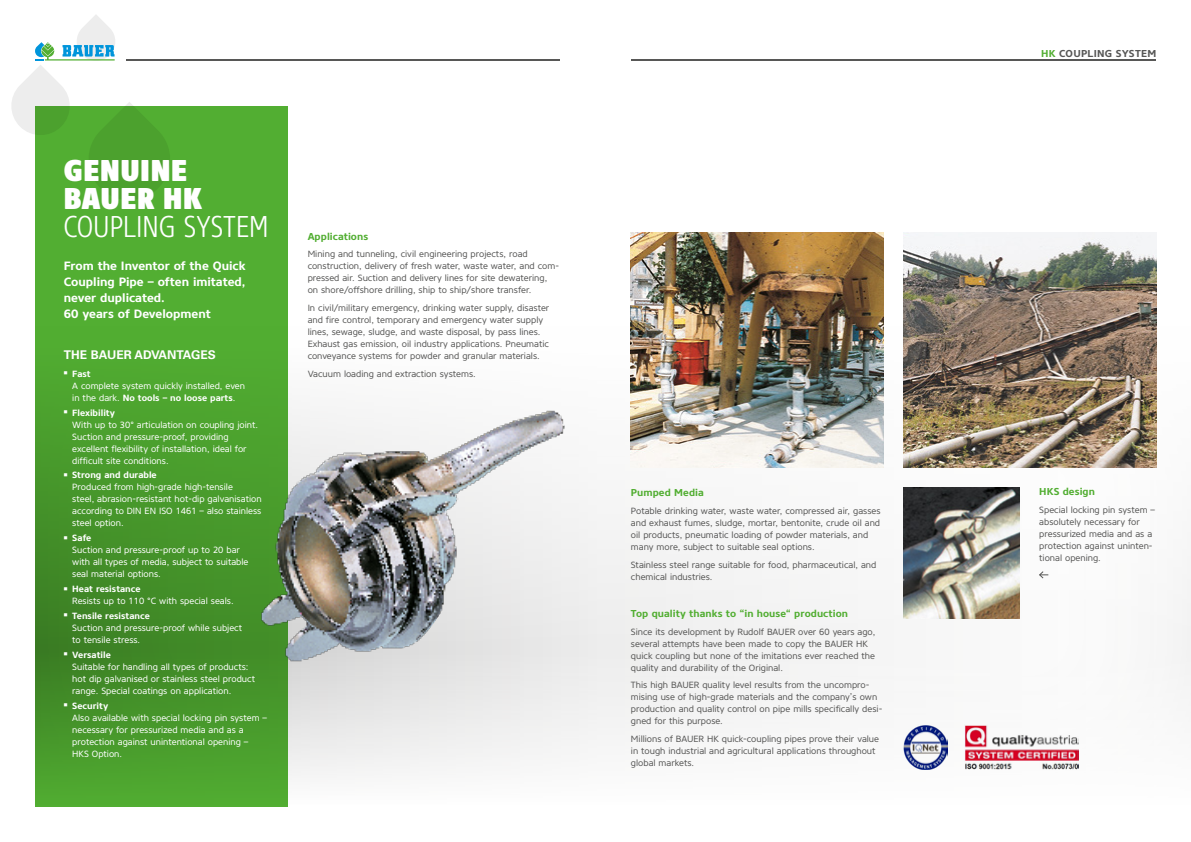
<style>
.page{position:relative;width:1191px;height:842px;background:#fff}
.page>*{position:absolute;margin:0;border:0;box-sizing:border-box;transform-origin:0 0}
.t1{font:900 30px/28px "Core Sans NR97 Cn";letter-spacing:.02em;color:#fff}
.t2{font:300 30px "Core Sans NR37 Cn";letter-spacing:.005em;color:#fff}
.t3{font:700 12px/16px "Core Sans NR65";letter-spacing:-.005em;color:#fff}
.t4{font:700 12px "Univers LT Std";color:#fff}
.t5{font:700 10px "Core Sans NR65";letter-spacing:.005em;color:#52ae32}
.t6{font:700 10px "Core Sans NR65";letter-spacing:.025em;color:#575756}
.t7{font:9px/12px "Core Sans NR45";color:#575756}
.t8{font:9px/12px "Core Sans NR45";color:#fff}
.t9{font:700 9px "Core Sans NR65";color:#fff}
.s1{font-family:"Core Sans NR45";font-weight:400}
.s2{color:#52ae32}
</style>
<div class="page">
<div style="left:35px;top:326px;width:1156px;height:481px;background:#f8f8f8"></div>
<hr style="left:126px;top:59px;width:434px;height:2px;background:#575756">
<hr style="left:631px;top:59px;width:524px;height:2px;background:#575756">
<svg style="left:35px;top:106px;width:253px;height:700px;background:#4b9f2d"></svg>
<img style="left:631px;top:232px;width:252px;height:236px">
<img style="left:903px;top:232px;width:253px;height:236px">
<img style="left:903px;top:488px;width:116px;height:130px">
<img style="left:229px;top:398px;width:385px;height:298px">
<svg style="left:11px;top:15px;width:160px;height:186px"></svg>
<svg style="left:1039px;top:571px;width:9px;height:8px"></svg>
<img style="left:903px;top:725px;width:45px;height:44px">
<img style="left:965px;top:725px;width:113px;height:44px">
<h1 class="t1" style="left:64px;top:156px;width:140px">GENUINE<br>BAUER HK</h1>
<h1 class="t2" style="left:64px;top:207px;width:206px">COUPLING SYSTEM</h1>
<h2 class="t3" style="left:64px;top:257px;width:183px">From the Inventor of the Quick<br>Coupling Pipe – often imitated, never duplicated.<br>60 years of Development</h2>
<h2 class="t4" style="left:64px;top:348px;width:153px">THE BAUER ADVANTAGES</h2>
<p class="t9" style="left:64px;top:368px;width:28px"><sup>■</sup> Fast</p>
<p class="t8" style="left:72px;top:380px;width:174px">A complete system quickly installed, even</p>
<p class="t9" style="left:72px;top:392px;width:165px"><span class="s1">in the dark.</span> No tools – no loose parts<span class="s1">.</span></p>
<p class="t9" style="left:64px;top:406px;width:53px"><sup>■</sup> Flexibility</p>
<p class="t8" style="left:72px;top:418px;width:187px">With up to 30° articulation on coupling joint.<br>Suction and pressure-proof, providing excellent flexibility of installation, ideal for difficult site conditions.</p>
<p class="t9" style="left:64px;top:469px;width:94px"><sup>■</sup> Strong and durable</p>
<p class="t8" style="left:72px;top:481px;width:191px">Produced from high-grade high-tensile<br>steel, abrasion-resistant hot-dip galvanisation according to DIN EN ISO 1461 – also stainless steel option.</p>
<p class="t9" style="left:64px;top:532px;width:29px"><sup>■</sup> Safe</p>
<p class="t8" style="left:72px;top:544px;width:178px">Suction and pressure-proof up to 20 bar with all types of media, subject to suitable seal material options.</p>
<p class="t9" style="left:64px;top:583px;width:78px"><sup>■</sup> Heat resistance</p>
<p class="t8" style="left:72px;top:595px;width:163px">Resists up to 110 °C with special seals.</p>
<p class="t9" style="left:64px;top:610px;width:88px"><sup>■</sup> Tensile resistance</p>
<p class="t8" style="left:72px;top:622px;width:171px">Suction and pressure-proof while subject to tensile stress.</p>
<p class="t9" style="left:64px;top:649px;width:49px"><sup>■</sup> Versatile</p>
<p class="t8" style="left:72px;top:661px;width:184px">Suitable for handling all types of products: hot dip galvanised or stainless steel product range. Special coatings on application.</p>
<p class="t9" style="left:64px;top:700px;width:46px"><sup>■</sup> Security</p>
<p class="t8" style="left:72px;top:711px;width:196px">Also available with special locking pin system – necessary for pressurized media and as a protection against unintentional opening – HKS Option.</p>
<p class="t5" style="left:308px;top:230px;width:62px">Applications</p>
<p class="t7" style="left:308px;top:248px;width:253px">Mining and tunneling, civil engineering projects, road construction, delivery of fresh water, waste water, and com&shy;pressed air. Suction and delivery lines for site dewatering, on shore/offshore drilling, ship to ship/shore transfer.</p>
<p class="t7" style="left:308px;top:302px;width:243px">In civil/military emergency, drinking water supply, disaster and fire control, temporary and emergency water supply lines, sewage, sludge, and waste disposal, by pass lines.<br>Exhaust gas emission, oil industry applications. Pneumatic conveyance systems for powder and granular materials.</p>
<p class="t7" style="left:308px;top:368px;width:170px">Vacuum loading and extraction systems.</p>
<p class="t5" style="left:631px;top:486px;width:74px">Pumped Media</p>
<p class="t7" style="left:631px;top:505px;width:251px">Potable drinking water, waste water, compressed air, gasses and exhaust fumes, sludge, mortar, bentonite, crude oil and oil products, pneumatic loading of powder materials, and many more, subject to suitable seal options.</p>
<p class="t7" style="left:631px;top:559px;width:247px">Stainless steel range suitable for food, pharmaceutical, and chemical industries.</p>
<p class="t5" style="left:631px;top:607px;width:219px">Top quality thanks to “in house“ production</p>
<p class="t7" style="left:631px;top:626px;width:246px">Since its development by Rudolf BAUER over 60 years ago, several attempts have been made to copy the BAUER HK quick coupling but none of the imitations ever reached the quality and durability of the Original.</p>
<p class="t7" style="left:631px;top:679px;width:253px">This high BAUER quality level results from the uncompro&shy;mising use of high-grade materials and the company’s own production and quality control on pipe mills specifically desi&shy;gned for this purpose.</p>
<p class="t7" style="left:631px;top:733px;width:250px">Millions of BAUER HK quick-coupling pipes prove their value in tough industrial and agricultural applications throughout global markets.</p>
<p class="t6" style="left:1041px;top:47px;width:117px"><span class="s2">HK</span> COUPLING SYSTEM</p>
<p class="t5" style="left:1039px;top:485px;width:57px">HKS design</p>
<p class="t7" style="left:1039px;top:503px;width:117px">Special locking pin system – absolutely necessary for pressurized media and as a protection against uninten&shy;tional opening.</p>
</div>
